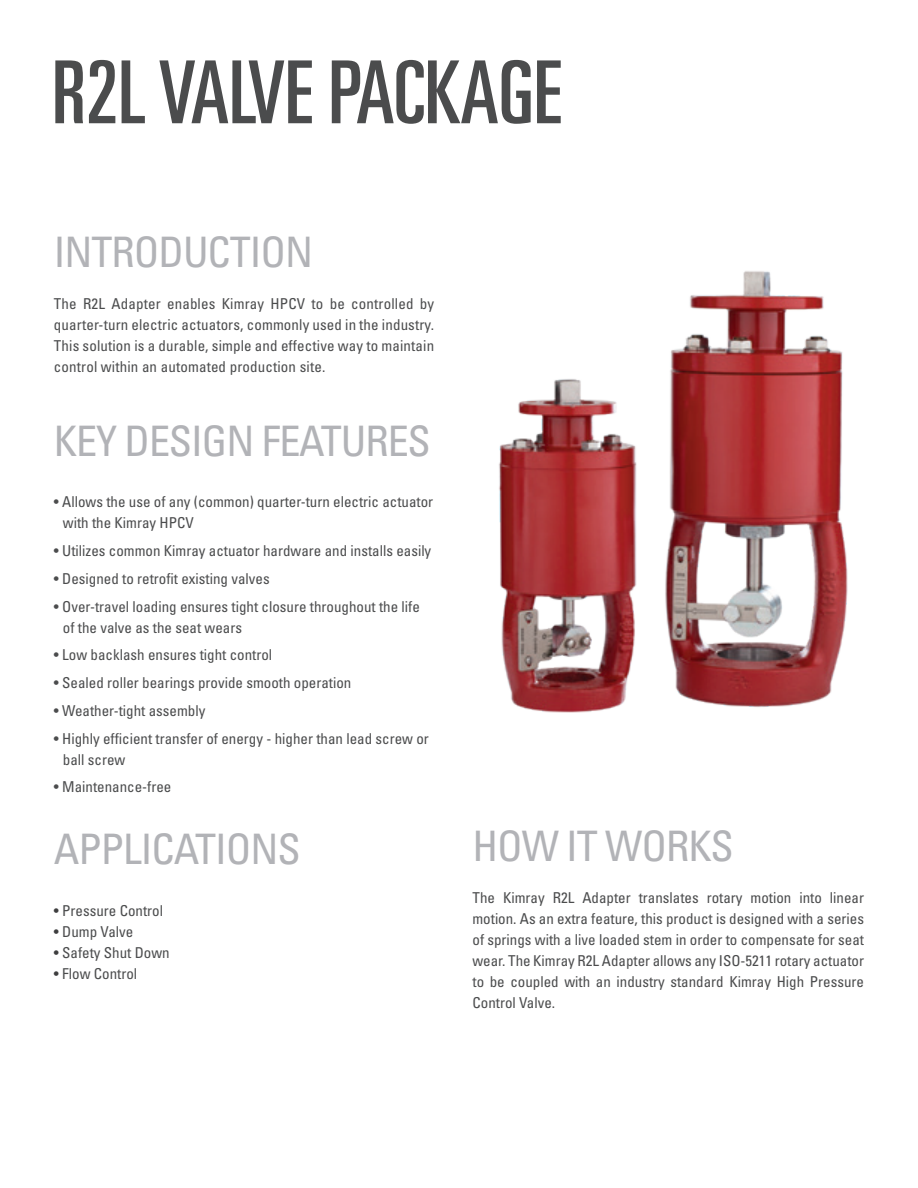
<style>
.page{position:relative;width:918px;height:1188px;background:#fff}
.page>*{position:absolute;margin:0;border:0;box-sizing:border-box;transform-origin:0 0}
._1_Paragrap_header{font:ultra-condensed 87px "Univers";color:#4b4c4d}
._2_Body_Text{font:condensed 42px "Univers";letter-spacing:-.025em;color:#b2b3b7}
._2_Body_Text-2{font:condensed 15px/21px "Univers";color:#4b4c4d}
.s1{color:#3e3e3f}
</style>
<div class="page">
<img style="left:499px;top:271px;width:349px;height:442px">
<p class="_1_Paragrap_header" style="left:52px;top:43px;width:511px">R2L VALVE PACKAGE</p>
<p class="_2_Body_Text" style="left:54px;top:226px;width:261px">INTRODUCTION</p>
<p class="_2_Body_Text-2" style="left:54px;top:293px;width:382px;text-align:justify">The R2L Adapter enables Kimray HPCV to be controlled by quarter-turn electric actuators, commonly used in the industry.<br>This solution is a durable, simple and effective way to maintain control within an automated production site.</p>
<p class="_2_Body_Text" style="left:54px;top:415px;width:379px">KEY DESIGN FEATURES</p>
<p class="_2_Body_Text-2" style="left:63px;top:491px;width:372px;text-indent:-9px">• Allows the use of any (common) quarter-turn electric actuator with the Kimray HPCV</p>
<p class="_2_Body_Text-2" style="left:54px;top:540px;width:379px">• Utilizes common Kimray actuator hardware and installs easily</p>
<p class="_2_Body_Text-2" style="left:54px;top:568px;width:217px">• Designed to retrofit existing valves</p>
<p class="_2_Body_Text-2" style="left:63px;top:595px;width:359px;text-indent:-9px">• Over-travel loading ensures tight closure throughout the life of the valve as the seat wears</p>
<p class="_2_Body_Text-2" style="left:54px;top:644px;width:220px">• Low backlash ensures tight control</p>
<p class="_2_Body_Text-2" style="left:54px;top:672px;width:299px">• Sealed roller bearings provide smooth operation</p>
<p class="_2_Body_Text-2" style="left:54px;top:700px;width:153px">• Weather-tight assembly</p>
<p class="_2_Body_Text-2" style="left:63px;top:727px;width:367px;text-indent:-9px">• Highly efficient transfer of energy - higher than lead screw or ball screw</p>
<p class="_2_Body_Text-2" style="left:54px;top:776px;width:119px">• Maintenance-free</p>
<p class="_2_Body_Text" style="left:54px;top:823px;width:248px">APPLICATIONS</p>
<p class="_2_Body_Text-2" style="left:54px;top:900px;width:111px"><span class="s1">•</span> Pressure Control</p>
<p class="_2_Body_Text-2" style="left:54px;top:921px;width:81px"><span class="s1">•</span> Dump Valve</p>
<p class="_2_Body_Text-2" style="left:54px;top:942px;width:117px"><span class="s1">•</span> Safety Shut Down</p>
<p class="_2_Body_Text-2" style="left:54px;top:963px;width:85px"><span class="s1">•</span> Flow Control</p>
<p class="_2_Body_Text" style="left:472px;top:820px;width:263px">HOW IT WORKS</p>
<p class="_2_Body_Text-2" style="left:472px;top:887px;width:393px;text-align:justify">The Kimray R2L Adapter translates rotary motion into linear motion. As an extra feature, this product is designed with a series of springs with a live loaded stem in order to compensate for seat wear. The Kimray R2L Adapter allows any ISO-5211 rotary actuator to be coupled with an industry standard Kimray High Pressure Control Valve.</p>
</div>
